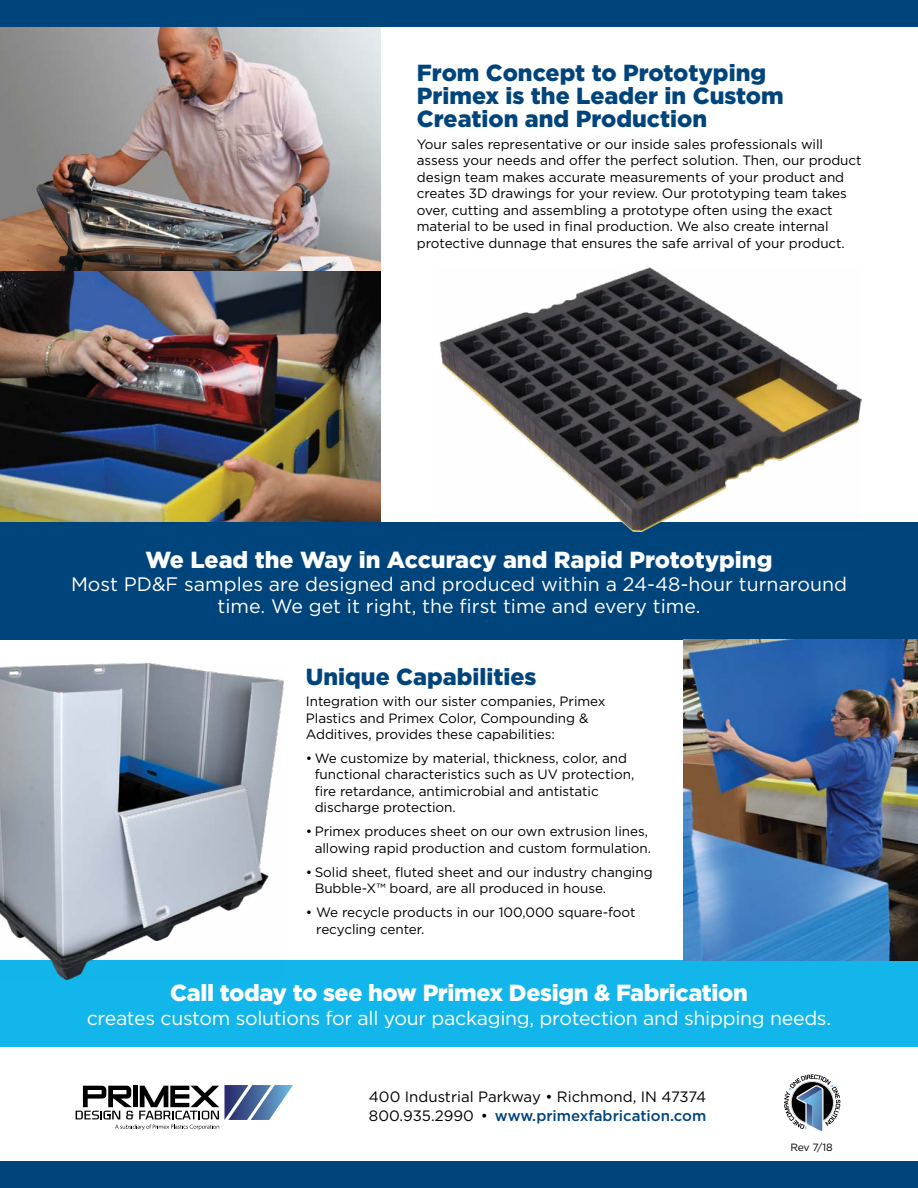
<style>
.page{position:relative;width:918px;height:1188px;background:#fff}
.page>*{position:absolute;margin:0;border:0;box-sizing:border-box;transform-origin:0 0}
.t1{font:900 23.25px/23.2px "Gotham";color:#00447c}
.t2{font:900 23.25px "Gotham";letter-spacing:-.015em;color:#fff}
.t3{font:19.5px/21.6px "Gotham";letter-spacing:-.01em;color:#fff;text-align:center}
.t4{font:15px/18.6px "Gotham";color:#000}
.t5{font:13.5px/16.5px "Gotham";letter-spacing:-.005em;color:#000}
.t6{font:10.5px "Gotham";color:#000}
.s1{font-weight:500;color:#00447c}
</style>
<div class="page">
<img style="left:0;top:27px;width:381px;height:496px">
<div style="left:0;top:1161px;width:918px;height:27px;background:#00447c"></div>
<svg style="left:76px;top:1085px;width:217px;height:45px"></svg>
<svg style="left:784px;top:1074px;width:57px;height:57px"></svg>
<div style="left:0;top:960px;width:918px;height:87px;background:#13b6ea"></div>
<div style="left:0;top:523px;width:918px;height:117px;background:#00447c"></div>
<img style="left:684px;top:640px;width:234px;height:320px">
<img style="left:437px;top:267px;width:424px;height:264px">
<div style="left:0;top:0;width:918px;height:27px;background:#00447c"></div>
<img style="left:0;top:664px;width:284px;height:316px">
<h1 class="t1" style="left:417px;top:61px;width:368px">From Concept to Prototyping<br>Primex is the Leader in Custom<br>Creation and Production</h1>
<p class="t5" style="left:417px;top:135px;width:446px">Your sales representative or our inside sales professionals will assess your needs and offer the perfect solution. Then, our product design team makes accurate measurements of your product and creates 3D drawings for your review. Our prototyping team takes over, cutting and assembling a prototype often using the exact material to be used in final production. We also create internal protective dunnage that ensures the safe arrival of your product.</p>
<h1 class="t2" style="left:146px;top:544px;width:628px">We Lead the Way in Accuracy and Rapid Prototyping</h1>
<h2 class="t3" style="left:71px;top:573px;width:778px">Most PD&amp;F samples are designed and produced within a 24-48-hour turnaround time. We get it right, the first time and every time.</h2>
<h1 class="t1" style="left:306px;top:665px;width:232px">Unique Capabilities</h1>
<p class="t5" style="left:306px;top:693px;width:301px">Integration with our sister companies, Primex<br>Plastics and Primex Color, Compounding &amp;<br>Additives, provides these capabilities:</p>
<p class="t5" style="left:315px;top:750px;width:321px;text-indent:-9px">• We customize by material, thickness, color, and functional characteristics such as UV protection, fire retardance, antimicrobial and antistatic discharge protection.</p>
<p class="t5" style="left:306px;top:823px;width:347px;text-align:right">• Primex produces sheet on our own extrusion lines, allowing rapid production and custom formulation.</p>
<p class="t5" style="left:315px;top:864px;width:339px;text-indent:-9px">• Solid sheet, fluted sheet and our industry changing<br>Bubble-X™ board, are all produced in house.</p>
<p class="t5" style="left:316px;top:904px;width:321px;text-indent:-10px">• We recycle products in our 100,000 square-foot recycling center.</p>
<h1 class="t2" style="left:170px;top:977px;width:579px">Call today to see how Primex Design &amp; Fabrication</h1>
<h2 class="t3" style="left:87px;top:1006px;width:746px">creates custom solutions for all your packaging, protection and shipping needs.</h2>
<p class="t4" style="left:369px;top:1087px;width:339px">400 Industrial Parkway • Richmond, IN 47374<br>800.935.2990 • <span class="s1">www.primexfabrication.com</span></p>
<p class="t6" style="left:790px;top:1141px;width:44px">Rev 7/18</p>
</div>
